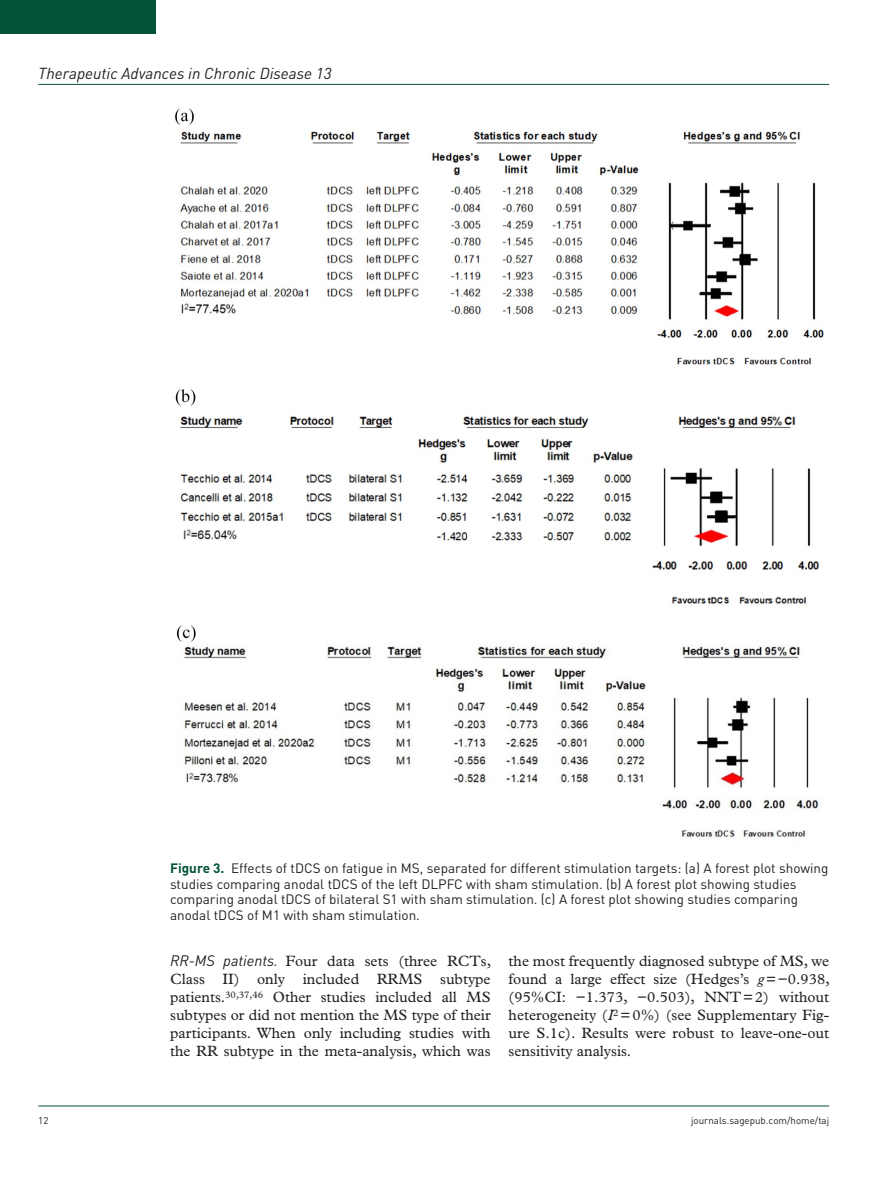
<style>
.page{position:relative;width:893px;height:1191px;background:#fff}
.page>*{position:absolute;margin:0;border:0;box-sizing:border-box;transform-origin:0 0}
.t1{font:italic 15.75px "DIN";color:#231f20}
.t2{font:15px/18px "Plantin Std";color:#231f20;text-align:justify}
.t3{font:13.5px/15.8px "DIN";color:#231f20}
.t4{font:9.75px "DIN";color:#231f20}
.s1{font-weight:700;color:#015436}
.s2{font-family:"DIN";font-style:italic}
.s3{font-style:italic}
</style>
<div class="page">
<hr style="left:38px;top:84px;width:791px;height:1px;background:#015436">
<hr style="left:38px;top:1105px;width:791px;height:1px;background:#015436">
<div style="left:0;top:0;width:155px;height:34px;background:#015436"></div>
<img style="left:175px;top:108px;width:649px;height:730px">
<p class="t1" style="left:38px;top:63px;width:295px">Therapeutic Advances in Chronic Disease 13</p>
<p class="t3" style="left:170px;top:859px;width:660px"><span class="s1">Figure 3.</span> Effects of tDCS on fatigue in MS, separated for different stimulation targets: (a) A forest plot showing studies comparing anodal tDCS of the left DLPFC with sham stimulation. (b) A forest plot showing studies comparing anodal tDCS of bilateral S1 with sham stimulation. (c) A forest plot showing studies comparing anodal tDCS of M1 with sham stimulation.</p>
<p class="t2" style="left:170px;top:952px;width:323px"><span class="s2">RR-MS patients.</span> Four data sets (three RCTs, Class II) only included RRMS subtype patients.<sup>30,37,46</sup> Other studies included all MS subtypes or did not mention the MS type of their participants. When only including studies with the RR subtype in the meta-analysis, which was</p>
<p class="t2" style="left:509px;top:952px;width:323px">the most frequently diagnosed subtype of MS, we found a large effect size (Hedges’s <span class="s3">g</span>=−0.938, (95%CI: −1.373, −0.503), NNT=2) without heterogeneity (<span class="s3">I</span><sup>2</sup> =0%) (see Supplementary Fig&shy;ure S.1c). Results were robust to leave-one-out sensitivity analysis.</p>
<p class="t4" style="left:38px;top:1114px;width:12px">12</p>
<p class="t4" style="left:691px;top:1114px;width:140px">journals.sagepub.com/home/taj</p>
</div>
